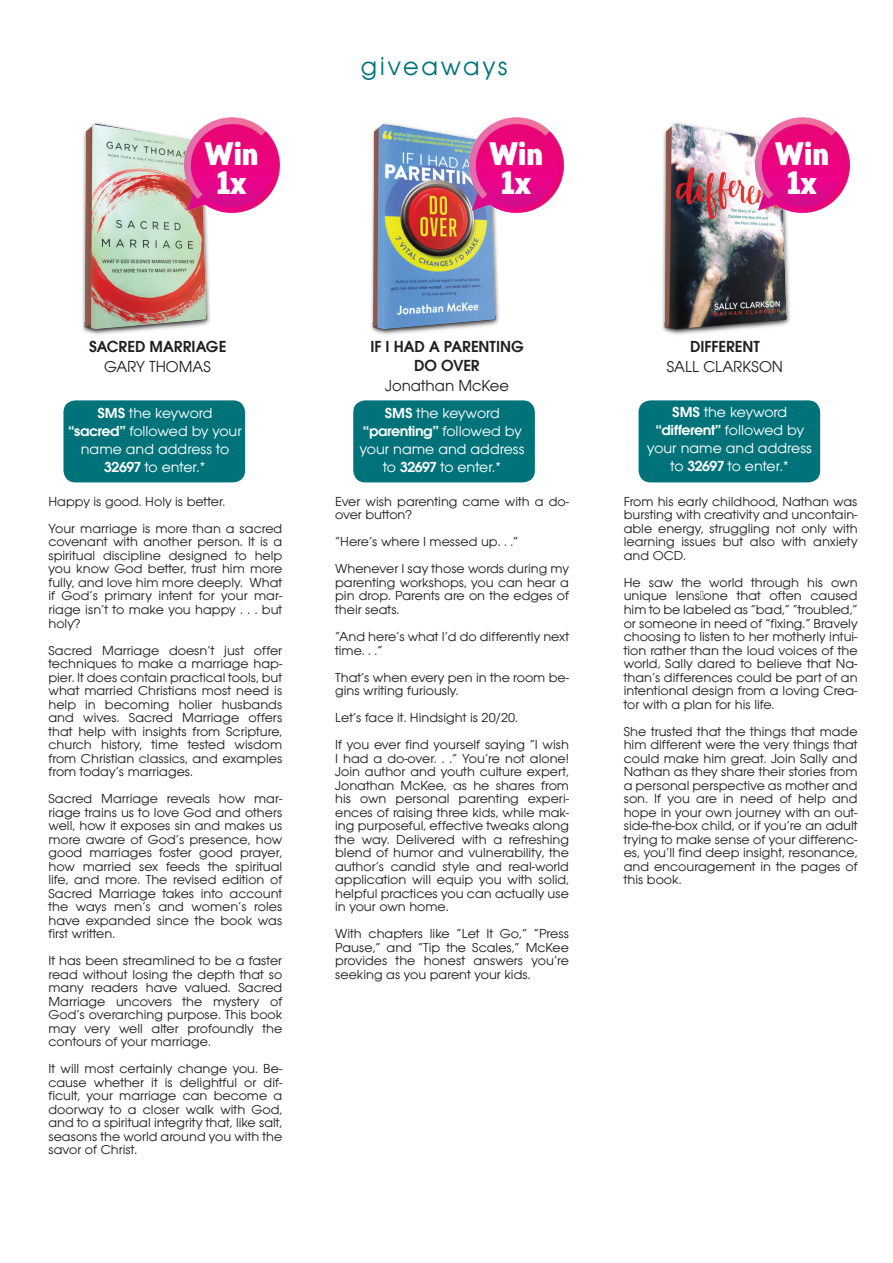
<style>
.page{position:relative;width:893px;height:1263px;background:#fff}
.page>*{position:absolute;margin:0;border:0;box-sizing:border-box;transform-origin:0 0}
.t1{font:33px "Kyrial Sans Pro Black Cond";color:#fff}
.t2{font:27px "Avant Gar Got Itc TEE";letter-spacing:.095em;color:#00737a}
.t3{font:600 16.5px/19.8px "Avant Gar Got Itc TEE";color:#231f20;text-align:center}
.t4{font:16.5px "Avant Gar Got Itc TEE";color:#231f20}
.t5{font:15px/18px "Avant Gar Got Itc TEE";color:#fff;text-align:center;scale:1.05 1}
.t6{font:13.5px/13.5px "Avant Gar Got Itc TEE";color:#231f20;text-align:justify;scale:1.05 1}
.s1{font-weight:600}
</style>
<div class="page">
<div style="left:352px;top:400px;width:184px;height:83px;background:#00737a;border-radius:13px"></div>
<div style="left:352px;top:399px;width:184px;height:85px;border:2px solid #fff;border-radius:13px"></div>
<img style="left:371px;top:123px;width:128px;height:211px">
<img style="left:466px;top:117px;width:99px;height:98px">
<div style="left:638px;top:400px;width:183px;height:83px;background:#00737a;border-radius:13px"></div>
<div style="left:637px;top:399px;width:185px;height:85px;border:2px solid #fff;border-radius:13px"></div>
<img style="left:662px;top:122px;width:128px;height:212px">
<img style="left:752px;top:117px;width:99px;height:98px">
<div style="left:63px;top:400px;width:183px;height:83px;background:#00737a;border-radius:13px"></div>
<div style="left:62px;top:399px;width:185px;height:85px;border:2px solid #fff;border-radius:13px"></div>
<img style="left:82px;top:122px;width:128px;height:212px">
<img style="left:182px;top:117px;width:99px;height:98px">
<p class="t1" style="left:204px;top:128px;width:56px">Win</p>
<p class="t1" style="left:217px;top:157px;width:31px">1x</p>
<p class="t2" style="left:361px;top:50px;width:149px">giveaways</p>
<p class="t1" style="left:489px;top:128px;width:56px">Win</p>
<p class="t1" style="left:501px;top:157px;width:31px">1x</p>
<p class="t1" style="left:775px;top:128px;width:56px">Win</p>
<p class="t1" style="left:787px;top:157px;width:31px">1x</p>
<p class="t3" style="left:89px;top:337px;width:139px">SACRED MARRIAGE</p>
<p class="t4" style="left:104px;top:357px;width:108px">GARY THOMAS</p>
<p class="t5" style="left:97px;top:404px;width:111px"><span class="s1">SMS</span> the keyword</p>
<p class="t5" style="left:68px;top:422px;width:167px"><span class="s1">“sacred”</span> followed by your name and address to<br><span class="s1">32697</span> to enter.*</p>
<p class="t6" style="left:48px;top:495px;width:170px">Happy is good. Holy is better.</p>
<p class="t6" style="left:48px;top:522px;width:224px">Your marriage is more than a sacred covenant with another person. It is a spiritual discipline designed to help you know God better, trust him more fully, and love him more deeply. What if God’s primary intent for your mar&shy;riage isn’t to make you happy . . . but holy?</p>
<p class="t6" style="left:48px;top:643px;width:224px">Sacred Marriage doesn’t just offer techniques to make a marriage hap&shy;pier. It does contain practical tools, but what married Christians most need is help in becoming holier husbands and wives. Sacred Marriage offers that help with insights from Scripture, church history, time tested wisdom from Christian classics, and examples from today’s marriages.</p>
<p class="t6" style="left:48px;top:792px;width:224px">Sacred Marriage reveals how mar&shy;riage trains us to love God and others well, how it exposes sin and makes us more aware of God’s presence, how good marriages foster good prayer, how married sex feeds the spiritual life, and more. The revised edition of Sacred Marriage takes into account the ways men’s and women’s roles have expanded since the book was first written.</p>
<p class="t6" style="left:48px;top:954px;width:224px">It has been streamlined to be a faster read without losing the depth that so many readers have valued. Sacred Marriage uncovers the mystery of God’s overarching purpose. This book may very well alter profoundly the contours of your marriage.</p>
<p class="t6" style="left:48px;top:1062px;width:224px">It will most certainly change you. Be&shy;cause whether it is delightful or dif&shy;ficult, your marriage can become a doorway to a closer walk with God, and to a spiritual integrity that, like salt, seasons the world around you with the savor of Christ.</p>
<p class="t3" style="left:370px;top:336px;width:155px">IF I HAD A PARENTING<br>DO OVER</p>
<p class="t4" style="left:385px;top:376px;width:125px">Jonathan McKee</p>
<p class="t5" style="left:385px;top:404px;width:111px"><span class="s1">SMS</span> the keyword</p>
<p class="t5" style="left:360px;top:422px;width:158px"><span class="s1">“parenting”</span> followed by your name and address to <span class="s1">32697</span> to enter.*</p>
<p class="t6" style="left:335px;top:495px;width:224px">Ever wish parenting came with a do&shy;over button?</p>
<p class="t6" style="left:335px;top:535px;width:176px">“Here’s where I messed up. . .”</p>
<p class="t6" style="left:335px;top:562px;width:224px">Whenever I say those words during my parenting workshops, you can hear a pin drop. Parents are on the edges of their seats.</p>
<p class="t6" style="left:335px;top:630px;width:224px">“And here’s what I’d do differently next time. . .”</p>
<p class="t6" style="left:335px;top:670px;width:224px">That’s when every pen in the room be&shy;gins writing furiously.</p>
<p class="t6" style="left:335px;top:711px;width:176px">Let’s face it. Hindsight is 20/20.</p>
<p class="t6" style="left:335px;top:738px;width:224px">If you ever find yourself saying “I wish I had a do-over. . .” You’re not alone!<br>Join author and youth culture expert, Jonathan McKee, as he shares from his own personal parenting experi&shy;ences of raising three kids, while mak&shy;ing purposeful, effective tweaks along the way. Delivered with a refreshing blend of humor and vulnerability, the author’s candid style and real-world application will equip you with solid, helpful practices you can actually use in your own home.</p>
<p class="t6" style="left:335px;top:927px;width:224px">With chapters like “Let It Go,” “Press Pause,” and “Tip the Scales,” McKee provides the honest answers you’re seeking as you parent your kids.</p>
<p class="t3" style="left:690px;top:337px;width:71px">DIFFERENT</p>
<p class="t4" style="left:667px;top:357px;width:118px">SALL CLARKSON</p>
<p class="t5" style="left:672px;top:403px;width:111px"><span class="s1">SMS</span> the keyword</p>
<p class="t5" style="left:647px;top:421px;width:158px"><span class="s1">“different”</span> followed by your name and address to <span class="s1">32697</span> to enter.*</p>
<p class="t6" style="left:624px;top:495px;width:224px">From his early childhood, Nathan was bursting with creativity and uncontain&shy;able energy, struggling not only with learning issues but also with anxiety and OCD.</p>
<p class="t6" style="left:624px;top:576px;width:224px">He saw the world through his own unique lens―one that often caused him to be labeled as “bad,” “troubled,” or someone in need of “fixing.” Bravely choosing to listen to her motherly intui&shy;tion rather than the loud voices of the world, Sally dared to believe that Na&shy;than’s differences could be part of an intentional design from a loving Crea&shy;tor with a plan for his life.</p>
<p class="t6" style="left:624px;top:724px;width:224px">She trusted that the things that made him different were the very things that could make him great. Join Sally and Nathan as they share their stories from a personal perspective as mother and son. If you are in need of help and hope in your own journey with an out&shy;side-the-box child, or if you’re an adult trying to make sense of your differenc&shy;es, you’ll find deep insight, resonance, and encouragement in the pages of this book.</p>
</div>
